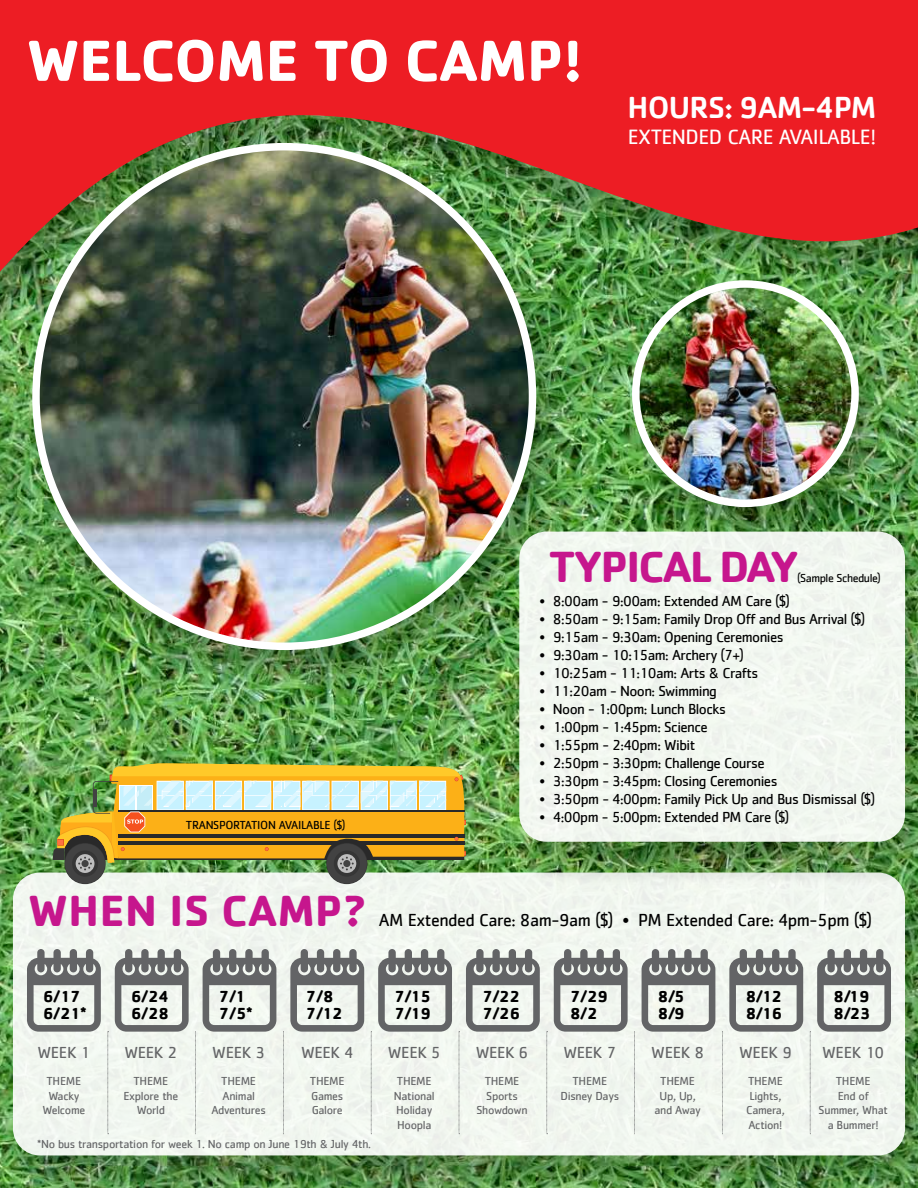
<style>
.page{position:relative;width:918px;height:1188px;background:#fff}
.page>*{position:absolute;margin:0;border:0;box-sizing:border-box;transform-origin:0 0}
.t1{font:700 60px "Cachet";color:#fff}
.t2{font:700 45px "Cachet";letter-spacing:.015em;color:#c6168d}
.t3{font:700 45px "Cachet";letter-spacing:-.035em;color:#c6168d}
.t4{font:500 31.5px "Cachet";letter-spacing:-.025em;color:#fff}
.t5{font:21.3px "Cachet";letter-spacing:-.025em;color:#fff}
.t6{font:18px "Cachet";letter-spacing:-.025em;color:#000}
.t7{font:700 16.5px/16.8px "Cachet";letter-spacing:-.025em;color:#000}
.t8{font:16.5px "Cachet";letter-spacing:-.025em;color:#636466}
.t9{font:15px "Cachet";letter-spacing:-.035em;color:#000}
.t10{font:12px/14.4px "Cachet";letter-spacing:-.025em;color:#636466;text-align:center}
.t11{font:12px "Cachet";letter-spacing:-.035em;color:#000}
</style>
<div class="page">
<img style="left:0;top:417px;width:918px;height:771px">
<svg style="left:0;top:0;width:918px;height:375px;background:#d0312a"></svg>
<div style="left:2px;top:874px;width:916px;height:314px;background:#000;opacity:.25"></div>
<div style="left:13px;top:873px;width:892px;height:282px;background:#f1f7f0;border-radius:27px"></div>
<div style="left:65px;top:844px;width:40px;height:40px;background:#424242;border-radius:50%"></div>
<div style="left:72px;top:851px;width:26px;height:26px;background:#363636;border-radius:50%"></div>
<svg style="left:76px;top:854px;width:18px;height:19px"></svg>
<div style="left:327px;top:844px;width:40px;height:40px;background:#424242;border-radius:50%"></div>
<div style="left:334px;top:851px;width:26px;height:26px;background:#363636;border-radius:50%"></div>
<svg style="left:337px;top:854px;width:19px;height:19px"></svg>
<svg style="left:53px;top:763px;width:413px;height:107px;background:#baa955"></svg>
<svg style="left:27px;top:949px;width:74px;height:83px"></svg>
<svg style="left:115px;top:949px;width:74px;height:83px"></svg>
<svg style="left:203px;top:949px;width:73px;height:83px"></svg>
<svg style="left:290px;top:949px;width:74px;height:83px"></svg>
<svg style="left:378px;top:949px;width:74px;height:83px"></svg>
<svg style="left:466px;top:949px;width:74px;height:83px"></svg>
<svg style="left:554px;top:949px;width:74px;height:83px"></svg>
<svg style="left:642px;top:949px;width:73px;height:83px"></svg>
<svg style="left:729px;top:949px;width:74px;height:83px"></svg>
<svg style="left:817px;top:949px;width:74px;height:83px"></svg>
<svg style="left:108px;top:1031px;width:1px;height:103px"></svg>
<svg style="left:195px;top:1031px;width:1px;height:103px"></svg>
<svg style="left:283px;top:1031px;width:1px;height:103px"></svg>
<svg style="left:371px;top:1031px;width:1px;height:103px"></svg>
<svg style="left:459px;top:1031px;width:1px;height:103px"></svg>
<svg style="left:547px;top:1031px;width:1px;height:103px"></svg>
<svg style="left:634px;top:1031px;width:1px;height:103px"></svg>
<svg style="left:722px;top:1031px;width:1px;height:103px"></svg>
<svg style="left:810px;top:1031px;width:1px;height:103px"></svg>
<div style="left:21px;top:145px;width:549px;height:552px;background:#000;opacity:.25"></div>
<img style="left:36px;top:147px;width:496px;height:499px">
<div style="left:621px;top:282px;width:272px;height:272px;background:#000;opacity:.25"></div>
<img style="left:636px;top:284px;width:218px;height:219px">
<div style="left:632px;top:280px;width:227px;height:227px;border:8px solid #fff;border-radius:50%"></div>
<div style="left:508px;top:534px;width:410px;height:355px;background:#000;opacity:.25"></div>
<div style="left:519px;top:532px;width:386px;height:310px;background:#f1f7f0;border-radius:27px"></div>
<h1 class="t1" style="left:27px;top:22px;width:557px">WELCOME TO CAMP!</h1>
<h3 class="t4" style="left:628px;top:88px;width:250px">HOURS: 9AM-4PM</h3>
<h3 class="t5" style="left:628px;top:124px;width:250px">EXTENDED CARE AVAILABLE!</h3>
<p class="t11" style="left:186px;top:818px;width:161px">TRANSPORTATION AVAILABLE ($)</p>
<h2 class="t3" style="left:549px;top:538px;width:252px">TYPICAL DAY</h2>
<p class="t11" style="left:797px;top:571px;width:85px">(Sample Schedule)</p>
<p class="t9" style="left:539px;top:593px;width:252px">• 8:00am - 9:00am: Extended AM Care ($)</p>
<p class="t9" style="left:539px;top:611px;width:327px">• 8:50am - 9:15am: Family Drop Off and Bus Arrival ($)</p>
<p class="t9" style="left:539px;top:629px;width:246px">• 9:15am - 9:30am: Opening Ceremonies</p>
<p class="t9" style="left:539px;top:647px;width:206px">• 9:30am - 10:15am: Archery (7+)</p>
<p class="t9" style="left:539px;top:665px;width:220px">• 10:25am - 11:10am: Arts &amp; Crafts</p>
<p class="t9" style="left:539px;top:683px;width:179px">• 11:20am - Noon: Swimming</p>
<p class="t9" style="left:539px;top:701px;width:188px">• Noon - 1:00pm: Lunch Blocks</p>
<p class="t9" style="left:539px;top:719px;width:170px">• 1:00pm - 1:45pm: Science</p>
<p class="t9" style="left:539px;top:737px;width:157px">• 1:55pm - 2:40pm: Wibit</p>
<p class="t9" style="left:539px;top:755px;width:227px">• 2:50pm - 3:30pm: Challenge Course</p>
<p class="t9" style="left:539px;top:773px;width:240px">• 3:30pm - 3:45pm: Closing Ceremonies</p>
<p class="t9" style="left:539px;top:791px;width:337px">• 3:50pm - 4:00pm: Family Pick Up and Bus Dismissal ($)</p>
<p class="t9" style="left:539px;top:809px;width:251px">• 4:00pm - 5:00pm: Extended PM Care ($)</p>
<h2 class="t2" style="left:29px;top:882px;width:339px">WHEN IS CAMP?</h2>
<p class="t6" style="left:379px;top:910px;width:495px">AM Extended Care: 8am-9am ($) • PM Extended Care: 4pm-5pm ($)</p>
<p class="t7" style="left:43px;top:988px;width:45px">6/17<br>6/21*</p>
<p class="t7" style="left:131px;top:988px;width:39px">6/24<br>6/28</p>
<p class="t7" style="left:219px;top:988px;width:35px">7/1<br>7/5*</p>
<p class="t7" style="left:306px;top:988px;width:38px">7/8<br>7/12</p>
<p class="t7" style="left:395px;top:988px;width:38px">7/15<br>7/19</p>
<p class="t7" style="left:482px;top:988px;width:39px">7/22<br>7/26</p>
<p class="t7" style="left:570px;top:988px;width:39px">7/29<br>8/2</p>
<p class="t7" style="left:658px;top:988px;width:28px">8/5<br>8/9</p>
<p class="t7" style="left:746px;top:988px;width:38px">8/12<br>8/16</p>
<p class="t7" style="left:834px;top:988px;width:39px">8/19<br>8/23</p>
<p class="t8" style="left:38px;top:1043px;width:54px">WEEK 1</p>
<p class="t10" style="left:42px;top:1074px;width:44px">THEME<br>Wacky<br>Welcome</p>
<p class="t8" style="left:124px;top:1043px;width:54px">WEEK 2</p>
<p class="t10" style="left:124px;top:1074px;width:56px">THEME<br>Explore the<br>World</p>
<p class="t8" style="left:212px;top:1043px;width:54px">WEEK 3</p>
<p class="t10" style="left:212px;top:1074px;width:56px">THEME<br>Animal<br>Adventures</p>
<p class="t8" style="left:301px;top:1043px;width:54px">WEEK 4</p>
<p class="t10" style="left:310px;top:1074px;width:36px;text-align:justify">THEME Games Galore</p>
<p class="t10" style="left:37px;top:1136px;width:335px">*No bus transportation for week 1. No camp on June 19th &amp; July 4th.</p>
<p class="t8" style="left:388px;top:1043px;width:54px">WEEK 5</p>
<p class="t10" style="left:394px;top:1074px;width:42px;text-align:left">THEME<br>National<br>Holiday<br>Hoopla</p>
<p class="t8" style="left:476px;top:1043px;width:54px">WEEK 6</p>
<p class="t10" style="left:476px;top:1074px;width:53px">THEME<br>Sports<br>Showdown</p>
<p class="t8" style="left:563px;top:1043px;width:54px">WEEK 7</p>
<p class="t10" style="left:561px;top:1074px;width:60px">THEME<br>Disney Days</p>
<p class="t8" style="left:651px;top:1043px;width:54px">WEEK 8</p>
<p class="t10" style="left:655px;top:1074px;width:48px">THEME<br>Up, Up, and Away</p>
<p class="t8" style="left:739px;top:1043px;width:54px">WEEK 9</p>
<p class="t10" style="left:746px;top:1074px;width:40px;text-align:left">THEME<br>Lights,<br>Camera,<br>Action!</p>
<p class="t8" style="left:822px;top:1043px;width:64px">WEEK 10</p>
<p class="t10" style="left:819px;top:1074px;width:71px">THEME<br>End of<br>Summer, What a Bummer!</p>
</div>
